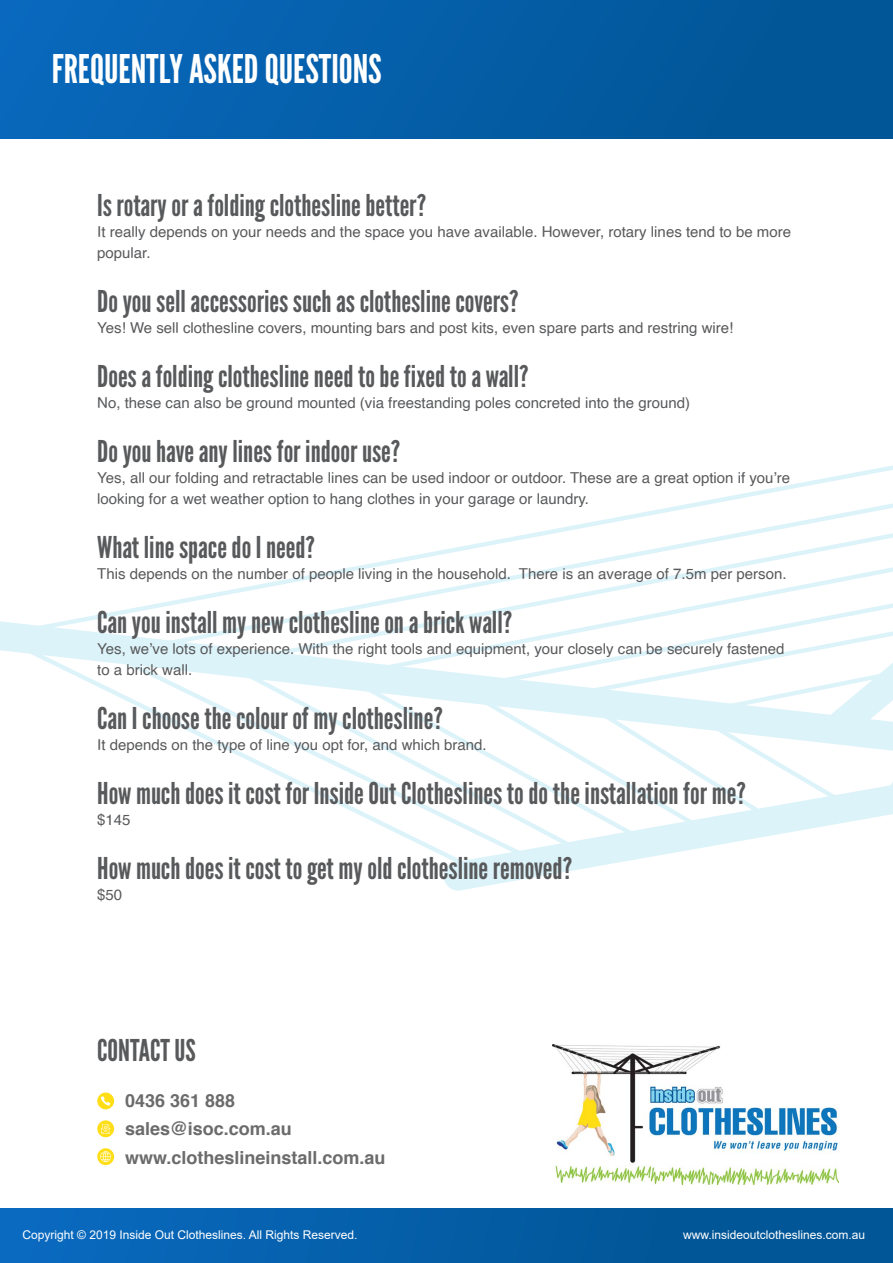
<style>
.page{position:relative;width:893px;height:1263px;background:#fff}
.page>*{position:absolute;margin:0;border:0;box-sizing:border-box;transform-origin:0 0}
.t1{font:39.45px "League Gothic";color:#fff}
.t2{font:30px "League Gothic";color:#58595b}
.t3{font:700 18px/28.5px "Helvetica";color:#6b6b6b}
.t4{font:15px/21px "Helvetica";color:#58595b}
.t5{font:12px "Arial";color:#fff}
</style>
<div class="page">
<svg style="left:444px;top:876px;width:96px;height:15px"></svg>
<svg style="left:0;top:613px;width:597px;height:263px"></svg>
<svg style="left:108px;top:591px;width:552px;height:275px"></svg>
<svg style="left:224px;top:569px;width:498px;height:286px"></svg>
<svg style="left:342px;top:547px;width:437px;height:297px"></svg>
<svg style="left:460px;top:465px;width:433px;height:369px"></svg>
<svg style="left:569px;top:503px;width:324px;height:319px"></svg>
<svg style="left:690px;top:554px;width:133px;height:257px"></svg>
<svg style="left:823px;top:526px;width:70px;height:287px"></svg>
<div style="left:0;top:0;width:893px;height:138px;background:linear-gradient(to right,#0968bc,#005492)"></div>
<div style="left:0;top:1209px;width:893px;height:54px;background:linear-gradient(to right,#0a69be,#00528f)"></div>
<img style="left:552px;top:1044px;width:287px;height:140px">
<svg style="left:97px;top:1092px;width:17px;height:17px"></svg>
<svg style="left:97px;top:1148px;width:17px;height:17px"></svg>
<svg style="left:97px;top:1120px;width:17px;height:17px"></svg>
<h1 class="t1" style="left:52px;top:45px;width:331px">FREQUENTLY ASKED QUESTIONS</h1>
<h2 class="t2" style="left:97px;top:187px;width:330px">Is rotary or a folding clothesline better?</h2>
<p class="t4" style="left:97px;top:221px;width:695px">It really depends on your needs and the space you have available. However, rotary lines tend to be more popular.</p>
<h2 class="t2" style="left:97px;top:283px;width:423px">Do you sell accessories such as clothesline covers?</h2>
<p class="t4" style="left:97px;top:317px;width:638px">Yes! We sell clothesline covers, mounting bars and post kits, even spare parts and restring wire!</p>
<h2 class="t2" style="left:97px;top:358px;width:433px">Does a folding clothesline need to be fixed to a wall?</h2>
<p class="t4" style="left:97px;top:392px;width:594px">No, these can also be ground mounted (via freestanding poles concreted into the ground)</p>
<h2 class="t2" style="left:97px;top:433px;width:305px">Do you have any lines for indoor use?</h2>
<p class="t4" style="left:97px;top:467px;width:694px">Yes, all our folding and retractable lines can be used indoor or outdoor. These are a great option if you’re looking for a wet weather option to hang clothes in your garage or laundry.</p>
<h2 class="t2" style="left:97px;top:529px;width:219px">What line space do I need?</h2>
<p class="t4" style="left:97px;top:563px;width:691px">This depends on the number of people living in the household. There is an average of 7.5m per person.</p>
<h2 class="t2" style="left:97px;top:604px;width:416px">Can you install my new clothesline on a brick wall?</h2>
<p class="t4" style="left:97px;top:638px;width:689px">Yes, we’ve lots of experience. With the right tools and equipment, your closely can be securely fastened to a brick wall.</p>
<h2 class="t2" style="left:97px;top:700px;width:347px">Can I choose the colour of my clothesline?</h2>
<p class="t4" style="left:97px;top:734px;width:391px">It depends on the type of line you opt for, and which brand.</p>
<h2 class="t2" style="left:97px;top:775px;width:650px">How much does it cost for Inside Out Clotheslines to do the installation for me?</h2>
<p class="t4" style="left:97px;top:809px;width:35px">$145</p>
<h2 class="t2" style="left:97px;top:850px;width:476px">How much does it cost to get my old clothesline removed?</h2>
<p class="t4" style="left:97px;top:884px;width:27px">$50</p>
<h2 class="t2" style="left:97px;top:1033px;width:100px">CONTACT US</h2>
<p class="t3" style="left:125px;top:1086px;width:262px">0436 361 888 sales@isoc.com.au www.clotheslineinstall.com.au</p>
<p class="t5" style="left:22px;top:1226px;width:336px">Copyright © 2019 Inside Out Clotheslines. All Rights Reserved.</p>
<p class="t5" style="left:683px;top:1226px;width:184px">www.insideoutclotheslines.com.au</p>
</div>
